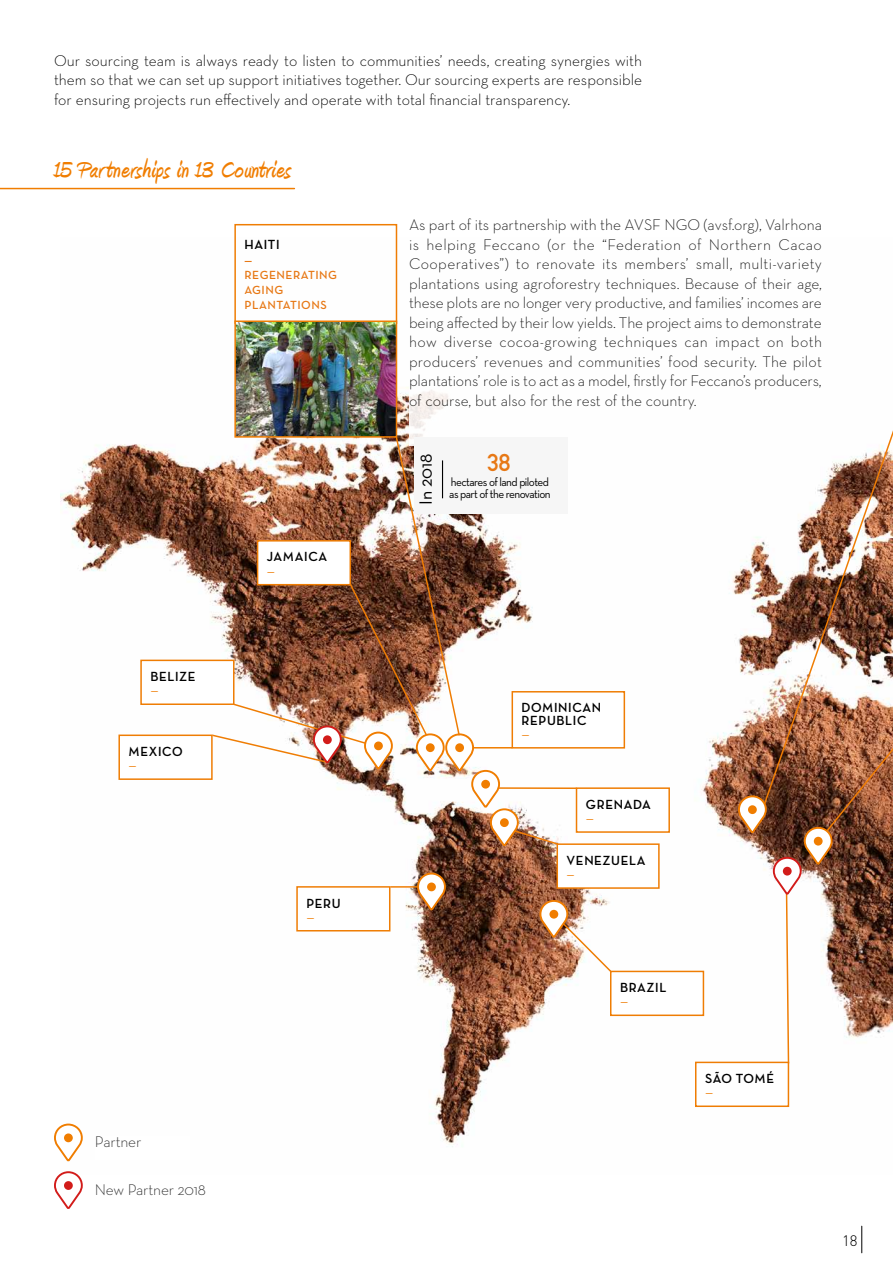
<style>
.page{position:relative;width:893px;height:1263px;background:#fff}
.page>*{position:absolute;margin:0;border:0;box-sizing:border-box;transform-origin:0 0}
.t1{font:700 30px "Amienne";letter-spacing:.02em;color:#f07d00}
.t2{font:24px "DIN Mittelschrift Std";color:#e77815}
.t3{font:18px "Neutra Text";letter-spacing:-.015em;color:#000}
.t4{font:300 15.75px/19.5px "Neutra Text";color:#000;text-align:justify}
.t5{font:300 15px "DIN Pro";color:#000}
.t6{font:13.5px/12.3px "Neutra Disp Bold Alt";letter-spacing:.05em;color:#000}
.t7{font:12px/12px "Neutra Text";letter-spacing:-.05em;color:#000;scale:.94 1}
.t8{font:600 12px/15px "Neutra Text";letter-spacing:.04em;color:#e77815}
.t9{font:500 9.6px "Ricardo ALT";color:#ef7d04}
</style>
<div class="page">
<svg style="left:861px;top:1226px;width:1px;height:27px"></svg>
<img style="left:60px;top:237px;width:730px;height:910px">
<hr style="left:390px;top:886px;width:41px;height:2px;background:#ef7d04">
<svg style="left:416px;top:872px;width:31px;height:40px"></svg>
<div style="left:427px;top:882px;width:9px;height:9px;background:#f07d00;border-radius:50%"></div>
<img style="left:538px;top:899px;width:75px;height:74px">
<div style="left:549px;top:910px;width:9px;height:9px;background:#f07d00;border-radius:50%"></div>
<div style="left:297px;top:887px;width:93px;height:44px;background:#fff"></div>
<div style="left:296px;top:886px;width:94px;height:45px;border:2px solid #ef7d04"></div>
<hr style="left:489px;top:787px;width:88px;height:2px;background:#ef7d04">
<div style="left:234px;top:224px;width:163px;height:100px;border:2px solid #ef7d04"></div>
<img style="left:237px;top:323px;width:157px;height:112px">
<div style="left:234px;top:320px;width:163px;height:118px;border:2px solid #ef7d04"></div>
<hr style="left:0;top:188px;width:294px;height:1px;background:#f07d00">
<div style="left:409px;top:219px;width:413px;height:227px;background:#fff"></div>
<svg style="left:54px;top:1171px;width:29px;height:38px"></svg>
<div style="left:64px;top:1181px;width:9px;height:9px;background:#d21c1a;border-radius:50%"></div>
<svg style="left:54px;top:1122px;width:30px;height:40px"></svg>
<div style="left:64px;top:1133px;width:9px;height:9px;background:#f07d00;border-radius:50%"></div>
<div style="left:95px;top:1136px;width:95px;height:24px;background:#fff"></div>
<div style="left:119px;top:735px;width:93px;height:44px;background:#fff"></div>
<div style="left:118px;top:734px;width:95px;height:46px;border:2px solid #ef7d04"></div>
<div style="left:141px;top:660px;width:93px;height:44px;background:#fff"></div>
<div style="left:140px;top:660px;width:94px;height:45px;border:2px solid #ef7d04"></div>
<div style="left:512px;top:692px;width:112px;height:56px;background:#fff"></div>
<div style="left:512px;top:691px;width:113px;height:57px;border:2px solid #ef7d04"></div>
<div style="left:576px;top:788px;width:93px;height:44px;background:#fff"></div>
<div style="left:576px;top:787px;width:94px;height:46px;border:2px solid #ef7d04"></div>
<div style="left:611px;top:971px;width:92px;height:44px;background:#fff"></div>
<div style="left:610px;top:971px;width:94px;height:45px;border:2px solid #ef7d04"></div>
<div style="left:696px;top:1062px;width:92px;height:44px;background:#fff"></div>
<div style="left:695px;top:1062px;width:94px;height:45px;border:2px solid #ef7d04"></div>
<img style="left:737px;top:440px;width:156px;height:625px">
<div style="left:814px;top:837px;width:9px;height:8px;background:#f07d00;border-radius:50%"></div>
<div style="left:557px;top:844px;width:102px;height:44px;background:#fff"></div>
<div style="left:556px;top:843px;width:104px;height:46px;border:2px solid #ef7d04"></div>
<div style="left:414px;top:437px;width:154px;height:77px;background:#f6f6f6"></div>
<img style="left:211px;top:435px;width:349px;height:412px">
<div style="left:323px;top:735px;width:9px;height:9px;background:#d21c1a;border-radius:50%"></div>
<p class="t4" style="left:54px;top:51px;width:590px">Our sourcing team is always ready to listen to communities’ needs, creating synergies with them so that we can set up support initiatives together. Our sourcing experts are responsible for ensuring projects run effectively and operate with total financial transparency.</p>
<h1 class="t1" style="left:54px;top:156px;width:238px">15 Partnerships in 13 Countries</h1>
<p class="t6" style="left:244px;top:239px;width:37px">HAITI</p>
<p class="t8" style="left:244px;top:252px;width:94px">—<br>REGENERATING<br>AGING<br>PLANTATIONS</p>
<p class="t6" style="left:267px;top:551px;width:62px">JAMAICA</p>
<p class="t9" style="left:267px;top:566px;width:10px">—</p>
<p class="t4" style="left:409px;top:215px;width:415px">As part of its partnership with the AVSF NGO (avsf.org), Valrhona is helping Feccano (or the “Federation of Northern Cacao Cooperatives”) to renovate its members’ small, multi-variety plantations using agroforestry techniques. Because of their age, these plots are no longer very productive, and families’ incomes are being affected by their low yields. The project aims to demonstrate how diverse cocoa-growing techniques can impact on both producers’ revenues and communities’ food security. The pilot plantations’ role is to act as a model, firstly for Feccano’s producers, of course, but also for the rest of the country.</p>
<p class="t3" style="left:415px;top:505px;width:52px;rotate:-90deg">In 2018</p>
<h2 class="t2" style="left:487px;top:449px;width:25px">38</h2>
<p class="t7" style="left:449px;top:476px;width:109px">hectares of land piloted as part of the renovation</p>
<p class="t6" style="left:150px;top:670px;width:47px">BELIZE</p>
<p class="t9" style="left:150px;top:685px;width:10px">—</p>
<p class="t6" style="left:129px;top:745px;width:56px">MEXICO</p>
<p class="t9" style="left:129px;top:760px;width:10px">—</p>
<p class="t4" style="left:95px;top:1132px;width:48px">Partner</p>
<p class="t4" style="left:95px;top:1180px;width:112px">New Partner 2018</p>
<p class="t6" style="left:306px;top:897px;width:36px">PERU</p>
<p class="t9" style="left:306px;top:912px;width:10px">—</p>
<p class="t6" style="left:522px;top:702px;width:81px">DOMINICAN<br>REPUBLIC</p>
<p class="t9" style="left:522px;top:729px;width:10px">—</p>
<p class="t6" style="left:586px;top:798px;width:66px">GRENADA</p>
<p class="t9" style="left:586px;top:813px;width:10px">—</p>
<p class="t6" style="left:567px;top:854px;width:80px">VENEZUELA</p>
<p class="t9" style="left:567px;top:869px;width:10px">—</p>
<p class="t6" style="left:620px;top:981px;width:48px">BRAZIL</p>
<p class="t9" style="left:620px;top:996px;width:10px">—</p>
<p class="t6" style="left:705px;top:1072px;width:70px">SÃO TOMÉ</p>
<p class="t9" style="left:705px;top:1087px;width:10px">—</p>
<p class="t5" style="left:842px;top:1229px;width:17px">18</p>
</div>
